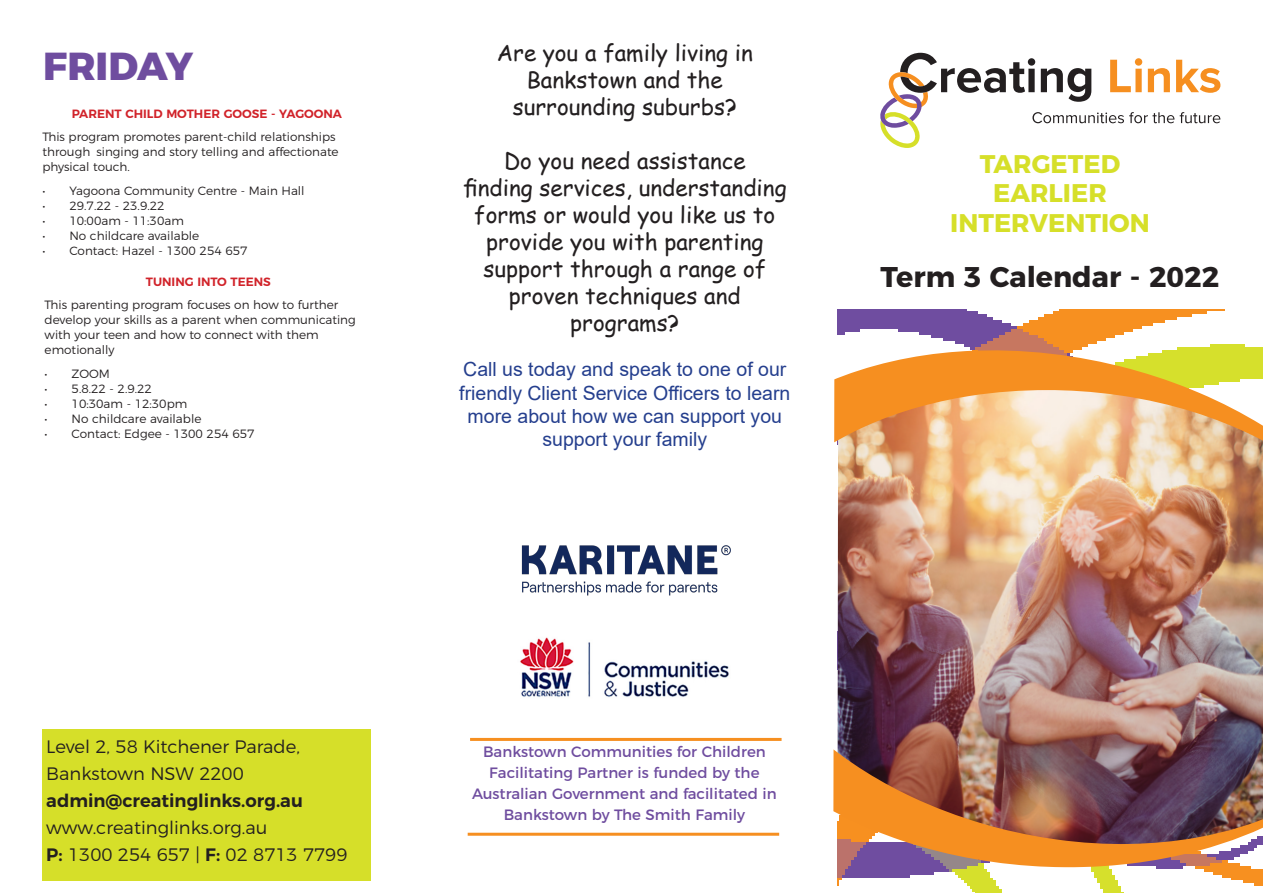
<style>
.page{position:relative;width:1263px;height:893px;background:#fff}
.page>*{position:absolute;margin:0;border:0;box-sizing:border-box;transform-origin:0 0}
.Main_Heading_Caps_Or{font:800 39px "Montserrat";color:#6f4d9f}
.t1{font:700 28.5px "Montserrat";color:#231f20}
.t2{font:700 25.5px "Montserrat";color:#d6df29}
.t3{font:22.5px/27px "Comic Sans MS";color:#231f20;text-align:center}
.t4{font:19.5px/23.4px "Arial";color:#253f8e;text-align:center}
.Body_Text{font:300 18px/27px "Montserrat";color:#231f20}
.Sub_Headings{font:15px/21px "Montserrat";color:#6f4d9f;text-align:center}
.Main_Heading_Caps_Wh{font:300 12px/15px "Montserrat";color:#231f20}
.Main_Heading_Caps_Wh-2{font:600 12px "Montserrat";color:#d1232a}
.s1{font-weight:600}
</style>
<div class="page">
<svg style="left:880px;top:53px;width:340px;height:95px"></svg>
<img style="left:838px;top:309px;width:425px;height:584px">
<img style="left:833px;top:348px;width:430px;height:519px">
<div style="left:43px;top:728px;width:328px;height:152px;background:#d6df29"></div>
<hr style="left:470px;top:738px;width:311px;height:3px;background:#f68f20">
<img style="left:520px;top:637px;width:209px;height:60px">
<hr style="left:468px;top:833px;width:311px;height:3px;background:#f68f20">
<img style="left:521px;top:545px;width:210px;height:51px">
<p class="Main_Heading_Caps_Or" style="left:43px;top:34px;width:151px">FRIDAY</p>
<p class="Main_Heading_Caps_Wh-2" style="left:72px;top:104px;width:272px">PARENT CHILD MOTHER GOOSE - YAGOONA</p>
<p class="Main_Heading_Caps_Wh" style="left:42px;top:129px;width:298px">This program promotes parent-child relationships through singing and story telling and affectionate physical touch.</p>
<p class="Main_Heading_Caps_Wh" style="left:42px;top:182px;width:264px">• Yagoona Community Centre - Main Hall</p>
<p class="Main_Heading_Caps_Wh" style="left:42px;top:197px;width:124px">• 29.7.22 - 23.9.22</p>
<p class="Main_Heading_Caps_Wh" style="left:42px;top:212px;width:143px">• 10:00am - 11:30am</p>
<p class="Main_Heading_Caps_Wh" style="left:42px;top:227px;width:158px">• No childcare available</p>
<p class="Main_Heading_Caps_Wh" style="left:42px;top:242px;width:207px">• Contact: Hazel - 1300 254 657</p>
<p class="Main_Heading_Caps_Wh-2" style="left:146px;top:272px;width:127px">TUNING INTO TEENS</p>
<p class="Main_Heading_Caps_Wh" style="left:45px;top:297px;width:313px">This parenting program focuses on how to further develop your skills as a parent when communicating with your teen and how to connect with them emotionally</p>
<p class="Main_Heading_Caps_Wh" style="left:45px;top:365px;width:67px">• ZOOM</p>
<p class="Main_Heading_Caps_Wh" style="left:45px;top:380px;width:109px">• 5.8.22 - 2.9.22</p>
<p class="Main_Heading_Caps_Wh" style="left:45px;top:395px;width:144px">• 10:30am - 12:30pm</p>
<p class="Main_Heading_Caps_Wh" style="left:45px;top:410px;width:158px">• No childcare available</p>
<p class="Main_Heading_Caps_Wh" style="left:45px;top:425px;width:211px">• Contact: Edgee - 1300 254 657</p>
<p class="t3" style="left:497px;top:38px;width:258px">Are you a family living in</p>
<p class="t3" style="left:527px;top:65px;width:198px">Bankstown and the</p>
<p class="t3" style="left:513px;top:92px;width:226px">surrounding suburbs?</p>
<p class="t3" style="left:504px;top:146px;width:243px">Do you need assistance</p>
<p class="t3" style="left:463px;top:173px;width:325px">finding services, understanding forms or would you like us to provide you with parenting</p>
<p class="t3" style="left:483px;top:254px;width:284px">support through a range of proven techniques and</p>
<p class="t3" style="left:570px;top:308px;width:111px">programs?</p>
<p class="t4" style="left:463px;top:357px;width:325px">Call us today and speak to one of our</p>
<p class="t4" style="left:459px;top:381px;width:333px">friendly Client Service Officers to learn more about how we can support you</p>
<p class="t4" style="left:542px;top:428px;width:166px">support your family</p>
<p class="t2" style="left:980px;top:143px;width:142px">TARGETED</p>
<p class="t2" style="left:993px;top:172px;width:115px">EARLIER</p>
<p class="t2" style="left:950px;top:202px;width:201px">INTERVENTION</p>
<p class="t1" style="left:881px;top:253px;width:340px">Term 3 Calendar - 2022</p>
<p class="Body_Text" style="left:46px;top:732px;width:303px">Level 2, 58 Kitchener Parade,<br>Bankstown NSW 2200 <span class="s1">admin@creatinglinks.org.au </span>www.creatinglinks.org.au<br><span class="s1">P:</span> 1300 254 657 | <span class="s1">F:</span> 02 8713 7799</p>
<p class="Sub_Headings" style="left:472px;top:740px;width:306px">Bankstown Communities for Children Facilitating Partner is funded by the Australian Government and facilitated in Bankstown by The Smith Family</p>
</div>
